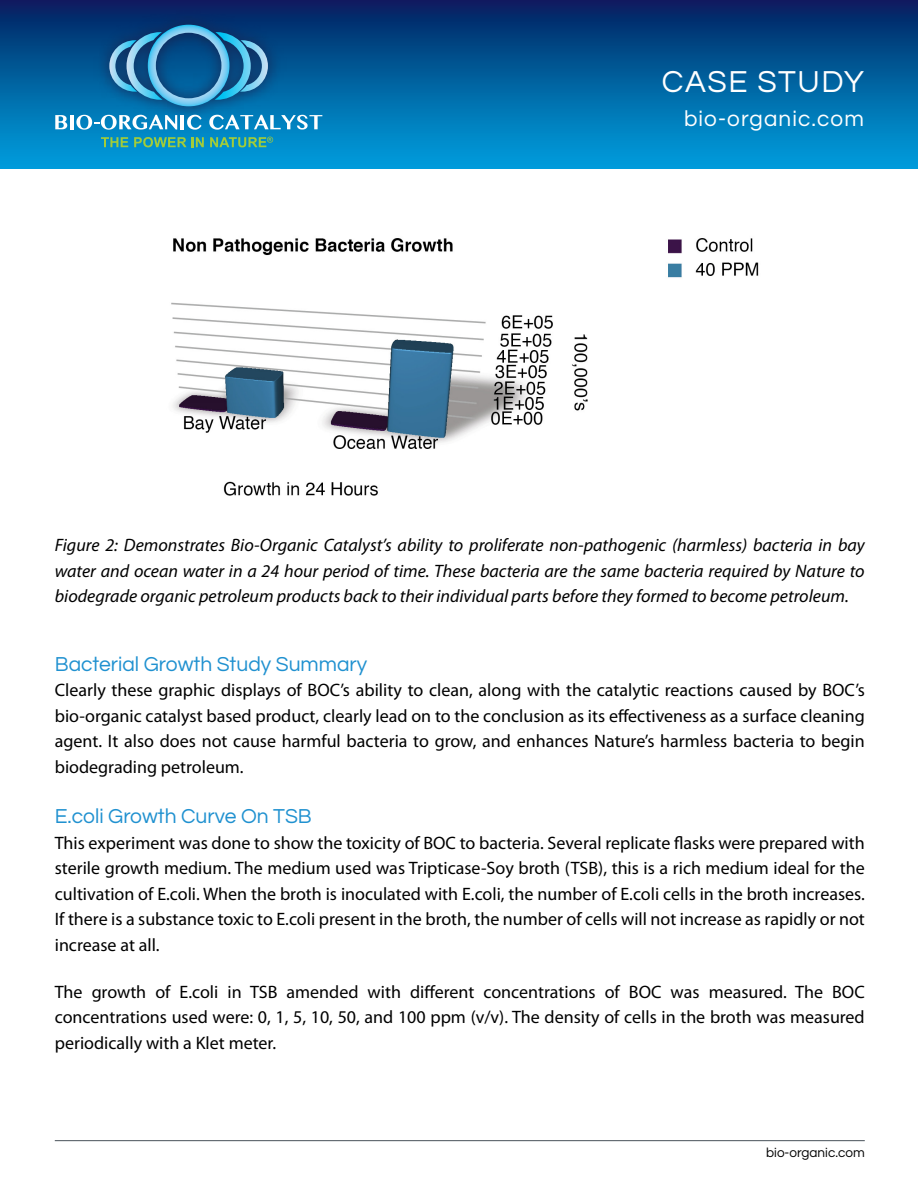
<style>
.page{position:relative;width:918px;height:1188px;background:#fff}
.page>*{position:absolute;margin:0;border:0;box-sizing:border-box;transform-origin:0 0}
.t1{font:31.5px "Questrial";letter-spacing:.05em;color:#fff}
.t2{font:22.5px "Questrial";letter-spacing:.05em;color:#fff}
.t3{font:21px "Questrial";color:#2091d0}
.t4{font:18px/25.5px "Myriad Pro";color:#000;text-align:justify}
.t5{font:italic 18px/25.5px "Myriad Pro";color:#000;text-align:justify}
.t6{font:13.5px "Questrial";color:#000}
</style>
<div class="page">
<div style="left:0;top:0;width:918px;height:169px;background:linear-gradient(to bottom,#042161,#00a2e0)"></div>
<svg style="left:101px;top:137px;width:27px;height:10px"></svg>
<svg style="left:134px;top:137px;width:70px;height:10px"></svg>
<svg style="left:210px;top:137px;width:63px;height:10px"></svg>
<img style="left:90px;top:10px;width:197px;height:115px">
<svg style="left:55px;top:115px;width:12px;height:14px"></svg>
<hr style="left:70px;top:115px;width:4px;height:14px;background:#fff">
<svg style="left:76px;top:115px;width:101px;height:15px"></svg>
<hr style="left:181px;top:115px;width:3px;height:14px;background:#fff">
<svg style="left:187px;top:115px;width:15px;height:15px"></svg>
<svg style="left:209px;top:115px;width:113px;height:15px"></svg>
<svg style="left:109px;top:25px;width:159px;height:81px;background:#2772a5"></svg>
<hr style="left:55px;top:1140px;width:810px;height:1px;background:#48525a">
<img style="left:171px;top:238px;width:588px;height:258px">
<h1 class="t1" style="left:662px;top:66px;width:204px">CASE STUDY</h1>
<p class="t2" style="left:684px;top:108px;width:181px">bio-organic.com</p>
<p class="t5" style="left:55px;top:532px;width:812px">Figure 2: Demonstrates Bio-Organic Catalyst’s ability to proliferate non-pathogenic (harmless) bacteria in bay water and ocean water in a 24 hour period of time. These bacteria are the same bacteria required by Nature to biodegrade organic petroleum products back to their individual parts before they formed to become petroleum.</p>
<p class="t3" style="left:55px;top:654px;width:314px">Bacterial Growth Study Summary</p>
<p class="t4" style="left:55px;top:677px;width:812px">Clearly these graphic displays of BOC’s ability to clean, along with the catalytic reactions caused by BOC’s bio-organic catalyst based product, clearly lead on to the conclusion as its effectiveness as a surface cleaning agent. It also does not cause harmful bacteria to grow, and enhances Nature’s harmless bacteria to begin biodegrading petroleum.</p>
<p class="t3" style="left:55px;top:806px;width:259px">E.coli Growth Curve On TSB</p>
<p class="t4" style="left:55px;top:830px;width:812px">This experiment was done to show the toxicity of BOC to bacteria. Several replicate flasks were prepared with sterile growth medium. The medium used was Tripticase-Soy broth (TSB), this is a rich medium ideal for the cultivation of E.coli. When the broth is inoculated with E.coli, the number of E.coli cells in the broth increases.<br>If there is a substance toxic to E.coli present in the broth, the number of cells will not increase as rapidly or not increase at all.</p>
<p class="t4" style="left:55px;top:979px;width:812px">The growth of E.coli in TSB amended with different concentrations of BOC was measured. The BOC concentrations used were: 0, 1, 5, 10, 50, and 100 ppm (v/v). The density of cells in the broth was measured periodically with a Klet meter.</p>
<p class="t6" style="left:766px;top:1146px;width:100px">bio-organic.com</p>
</div>
